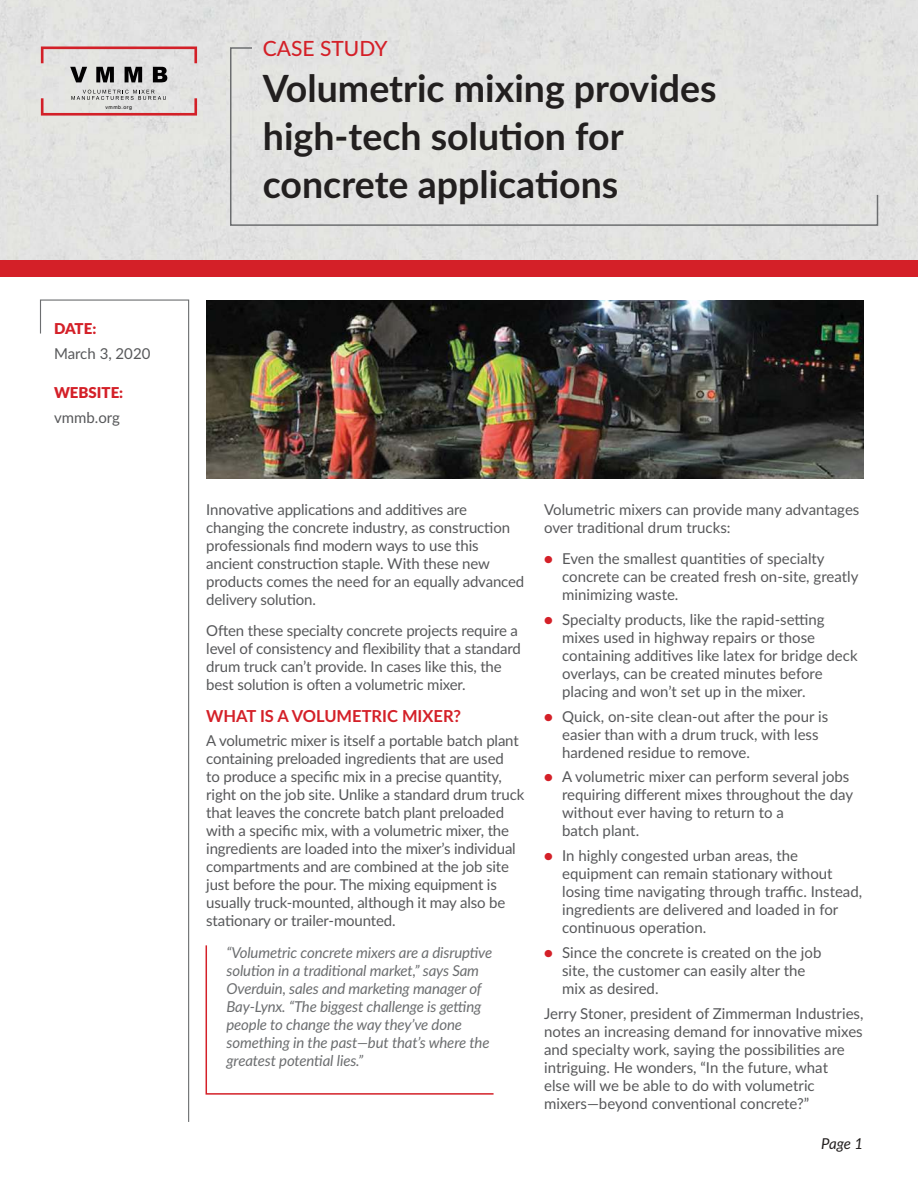
<style>
.page{position:relative;width:918px;height:1188px;background:#fff}
.page>*{position:absolute;margin:0;border:0;box-sizing:border-box;transform-origin:0 0}
.t1{font:700 37.5px/48px "Lato";color:#221f1f}
.t2{font:500 21px "Lato";color:#d42028}
.t3{font:700 16.5px "Lato";color:#d42028}
.t4{font:15px/18px "Lato";letter-spacing:-.01em;color:#57585a}
.t5{font:italic 15px/18px "Lato";letter-spacing:-.01em;color:#6c6e70}
.t6{font:900 15px "Lato";color:#d42028}
.t7{font:italic 15px "Lato";color:#221f1f}
.t8{font:5.25px "Arial";letter-spacing:.09em;color:#020102}
.s1{font-weight:900;color:#d42028}
</style>
<div class="page">
<div style="left:0;top:0;width:918px;height:260px;background:#e2e2e1"></div>
<div style="left:0;top:260px;width:918px;height:17px;background:#d42028"></div>
<svg style="left:41px;top:90px;width:156px;height:26px;background:#d8c3c2"></svg>
<svg style="left:41px;top:47px;width:156px;height:35px;background:#c2b5b5"></svg>
<div style="left:229px;top:46px;width:650px;height:181px;background:#e3e3e1"></div>
<svg style="left:40px;top:299px;width:150px;height:823px"></svg>
<img style="left:206px;top:300px;width:658px;height:178px">
<svg style="left:205px;top:945px;width:289px;height:150px"></svg>
<p class="t8" style="left:105px;top:106px;width:28px">vmmb.org</p>
<p class="t6" style="left:54px;top:320px;width:44px">DATE:</p>
<p class="t4" style="left:54px;top:344px;width:98px">March 3, 2020</p>
<p class="t6" style="left:54px;top:384px;width:71px">WEBSITE:</p>
<p class="t4" style="left:54px;top:408px;width:67px">vmmb.org</p>
<h2 class="t2" style="left:263px;top:36px;width:126px">CASE STUDY</h2>
<h1 class="t1" style="left:263px;top:67px;width:455px">Volumetric mixing provides high-tech solution for concrete applications</h1>
<p class="t4" style="left:206px;top:500px;width:320px">Innovative applications and additives are changing the concrete industry, as construction professionals find modern ways to use this ancient construction staple. With these new products comes the need for an equally advanced delivery solution.</p>
<p class="t4" style="left:206px;top:621px;width:316px">Often these specialty concrete projects require a level of consistency and flexibility that a standard drum truck can’t provide. In cases like this, the best solution is often a volumetric mixer.</p>
<p class="t3" style="left:206px;top:709px;width:256px">WHAT IS A VOLUMETRIC MIXER?</p>
<p class="t4" style="left:206px;top:731px;width:320px">A volumetric mixer is itself a portable batch plant containing preloaded ingredients that are used<br>to produce a specific mix in a precise quantity, right on the job site. Unlike a standard drum truck that leaves the concrete batch plant preloaded with a specific mix, with a volumetric mixer, the ingredients are loaded into the mixer’s individual compartments and are combined at the job site just before the pour. The mixing equipment is usually truck-mounted, although it may also be stationary or trailer-mounted.</p>
<p class="t5" style="left:227px;top:943px;width:267px">“Volumetric concrete mixers are a disruptive solution in a traditional market,” says Sam Overduin, sales and marketing manager of Bay-Lynx. “The biggest challenge is getting people to change the way they’ve done something in the past—but that’s where the greatest potential lies.”</p>
<p class="t4" style="left:544px;top:500px;width:317px">Volumetric mixers can provide many advantages over traditional drum trucks:</p>
<p class="t4" style="left:562px;top:549px;width:298px;text-indent:-18px"><span class="s1">•</span> Even the smallest quantities of specialty concrete can be created fresh on-site, greatly minimizing waste.</p>
<p class="t4" style="left:562px;top:610px;width:297px;text-indent:-18px"><span class="s1">•</span> Specialty products, like the rapid-setting mixes used in highway repairs or those containing additives like latex for bridge deck overlays, can be created minutes before placing and won’t set up in the mixer.</p>
<p class="t4" style="left:562px;top:707px;width:268px;text-indent:-18px"><span class="s1">•</span> Quick, on-site clean-out after the pour is easier than with a drum truck, with less hardened residue to remove.</p>
<p class="t4" style="left:562px;top:767px;width:292px;text-indent:-18px"><span class="s1">•</span> A volumetric mixer can perform several jobs requiring different mixes throughout the day without ever having to return to a<br>batch plant.</p>
<p class="t4" style="left:562px;top:846px;width:302px;text-indent:-18px"><span class="s1">•</span> In highly congested urban areas, the equipment can remain stationary without losing time navigating through traffic. Instead, ingredients are delivered and loaded in for continuous operation.</p>
<p class="t4" style="left:562px;top:943px;width:261px;text-indent:-18px"><span class="s1">•</span> Since the concrete is created on the job site, the customer can easily alter the mix as desired.</p>
<p class="t4" style="left:544px;top:1004px;width:321px">Jerry Stoner, president of Zimmerman Industries, notes an increasing demand for innovative mixes and specialty work, saying the possibilities are intriguing. He wonders, “In the future, what<br>else will we be able to do with volumetric mixers—beyond conventional concrete?”</p>
<p class="t7" style="left:821px;top:1138px;width:43px">Page 1</p>
</div>
